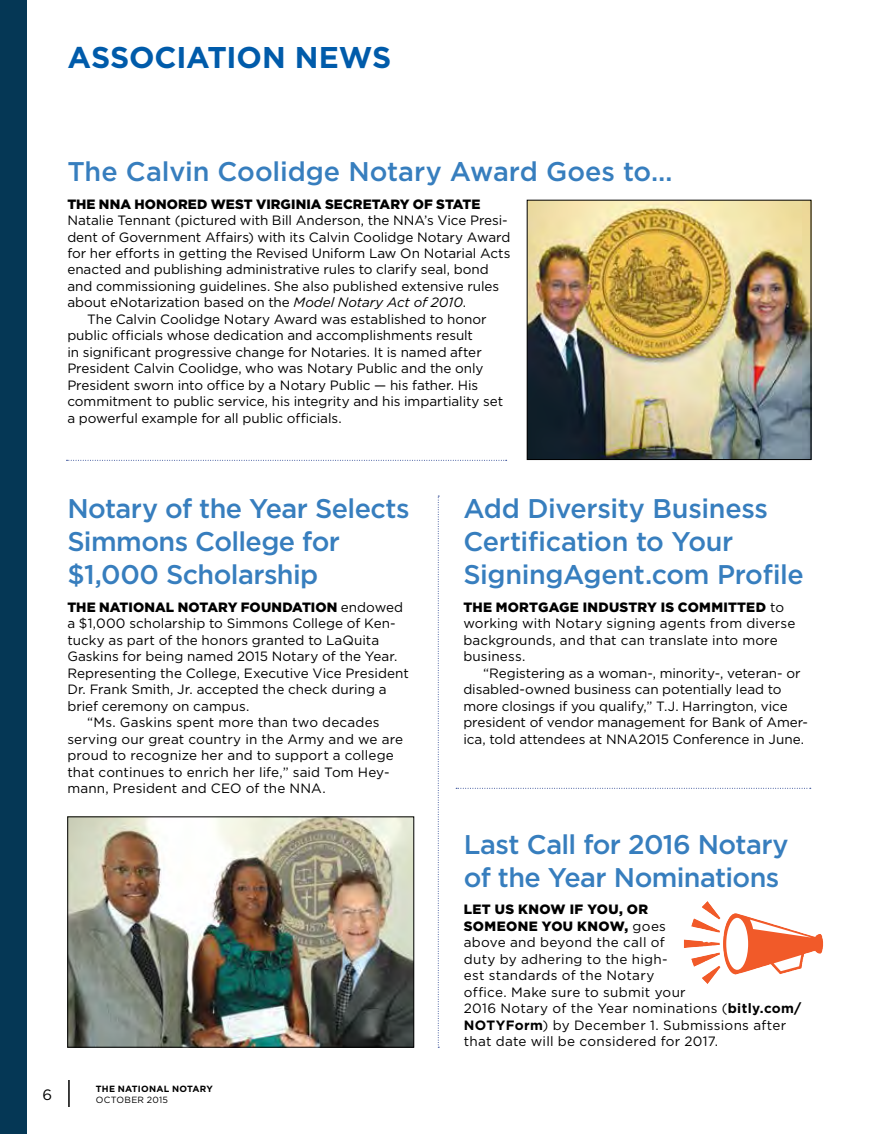
<style>
.page{position:relative;width:878px;height:1134px;background:#fff}
.page>*{position:absolute;margin:0;border:0;box-sizing:border-box;transform-origin:0 0}
.t1{font:700 30px "Gotham";letter-spacing:-.005em;color:#005baa}
.t2{font:500 27px/33px "Gotham";letter-spacing:-.015em;color:#377ebe}
.t3{font:15px "Gotham";color:#000}
.t4{font:13.5px/16.5px "Gotham";color:#000}
.t5{font:13.5px/16.5px "Gotham";letter-spacing:.02em;color:#000}
.t6{font:900 13.5px "Gotham";letter-spacing:.005em;color:#000}
.t7{font:700 9px "Gotham";letter-spacing:.025em;color:#000}
.t8{font:9px "Gotham";letter-spacing:.03em;color:#000}
.s1{font-style:italic}
.s2{font-weight:400}
.s3{font-weight:900}
.s4{font-weight:700}
</style>
<div class="page">
<svg style="left:69px;top:1080px;width:1px;height:27px"></svg>
<div style="left:0;top:0;width:27px;height:1134px;background:#053755"></div>
<svg style="left:66px;top:460px;width:440px;height:1px"></svg>
<svg style="left:438px;top:496px;width:1px;height:552px"></svg>
<img style="left:528px;top:202px;width:281px;height:256px">
<div style="left:526px;top:200px;width:285px;height:260px;border:1px solid #000"></div>
<img style="left:69px;top:818px;width:343px;height:228px">
<div style="left:67px;top:816px;width:347px;height:232px;border:1px solid #000"></div>
<svg style="left:456px;top:788px;width:354px;height:1px"></svg>
<svg style="left:684px;top:901px;width:120px;height:74px"></svg>
<h1 class="t1" style="left:67px;top:40px;width:325px">ASSOCIATION NEWS</h1>
<h2 class="t2" style="left:67px;top:154px;width:606px">The Calvin Coolidge Notary Award Goes to…</h2>
<p class="t6" style="left:67px;top:196px;width:414px">THE NNA HONORED WEST VIRGINIA SECRETARY OF STATE</p>
<p class="t4" style="left:67px;top:212px;width:442px">Natalie Tennant (pictured with Bill Anderson, the NNA’s Vice Presi-</p>
<p class="t4" style="left:67px;top:228px;width:444px">dent of Government Affairs) with its Calvin Coolidge Notary Award</p>
<p class="t4" style="left:67px;top:245px;width:444px">for her efforts in getting the Revised Uniform Law On Notarial Acts</p>
<p class="t4" style="left:67px;top:261px;width:423px">enacted and publishing administrative rules to clarify seal, bond</p>
<p class="t4" style="left:67px;top:278px;width:433px">and commissioning guidelines. She also published extensive rules</p>
<p class="t4" style="left:67px;top:294px;width:400px">about eNotarization based on the <span class="s1">Model Notary Act of 2010</span>.</p>
<p class="t4" style="left:87px;top:311px;width:401px">The Calvin Coolidge Notary Award was established to honor</p>
<p class="t4" style="left:67px;top:327px;width:407px">public officials whose dedication and accomplishments result</p>
<p class="t4" style="left:67px;top:344px;width:416px">in significant progressive change for Notaries. It is named after</p>
<p class="t4" style="left:67px;top:360px;width:418px">President Calvin Coolidge, who was Notary Public and the only</p>
<p class="t4" style="left:67px;top:377px;width:412px">President sworn into office by a Notary Public — his father. His</p>
<p class="t4" style="left:67px;top:393px;width:437px">commitment to public service, his integrity and his impartiality set</p>
<p class="t4" style="left:67px;top:410px;width:276px">a powerful example for all public officials.</p>
<h2 class="t2" style="left:67px;top:492px;width:344px">Notary of the Year Selects<br>Simmons College for $1,000 Scholarship</h2>
<p class="t6" style="left:67px;top:599px;width:337px">THE NATIONAL NOTARY FOUNDATION <span class="s2">endowed</span></p>
<p class="t4" style="left:67px;top:615px;width:330px">a $1,000 scholarship to Simmons College of Ken-</p>
<p class="t4" style="left:67px;top:631px;width:313px">tucky as part of the honors granted to LaQuita</p>
<p class="t4" style="left:67px;top:648px;width:331px">Gaskins for being named 2015 Notary of the Year.</p>
<p class="t4" style="left:67px;top:664px;width:343px">Representing the College, Executive Vice President</p>
<p class="t4" style="left:67px;top:681px;width:321px">Dr. Frank Smith, Jr. accepted the check during a</p>
<p class="t4" style="left:67px;top:697px;width:184px">brief ceremony on campus.</p>
<p class="t4" style="left:87px;top:714px;width:294px">“Ms. Gaskins spent more than two decades</p>
<p class="t4" style="left:67px;top:730px;width:337px">serving our great country in the Army and we are</p>
<p class="t4" style="left:67px;top:747px;width:328px">proud to recognize her and to support a college</p>
<p class="t4" style="left:67px;top:763px;width:324px">that continues to enrich her life,” said Tom Hey-</p>
<p class="t4" style="left:67px;top:780px;width:260px">mann, President and CEO of the NNA.</p>
<p class="t3" style="left:42px;top:1086px;width:11px">6</p>
<p class="t7" style="left:96px;top:1083px;width:119px">THE NATIONAL NOTARY</p>
<p class="t8" style="left:96px;top:1094px;width:74px">OCTOBER 2015</p>
<h2 class="t2" style="left:463px;top:492px;width:342px">Add Diversity Business<br>Certification to Your<br>SigningAgent.com Profile</h2>
<p class="t4" style="left:463px;top:598px;width:333px"><span class="s3">THE MORTGAGE INDUSTRY IS COMMITTED</span> to working with Notary signing agents from diverse backgrounds, and that can translate into more business.</p>
<p class="t4" style="left:463px;top:664px;width:346px;text-indent:20px">“Registering as a woman-, minority-, veteran- or disabled-owned business can potentially lead to more closings if you qualify,” T.J. Harrington, vice president of vendor management for Bank of Amer&shy;ica, told attendees at NNA2015 Conference in June.</p>
<h2 class="t2" style="left:464px;top:827px;width:326px">Last Call for 2016 Notary of the Year Nominations</h2>
<p class="t5" style="left:464px;top:901px;width:339px"><span class="s3">LET US KNOW IF YOU, OR<br>SOMEONE YOU KNOW,</span> goes<br>above and beyond the call of<br>duty by adhering to the high-<br>est standards of the Notary<br>office. Make sure to submit your<br>2016 Notary of the Year nominations (<span class="s4">bitly.com/<br>NOTYForm</span>) by December 1. Submissions after that date will be considered for 2017.</p>
</div>
